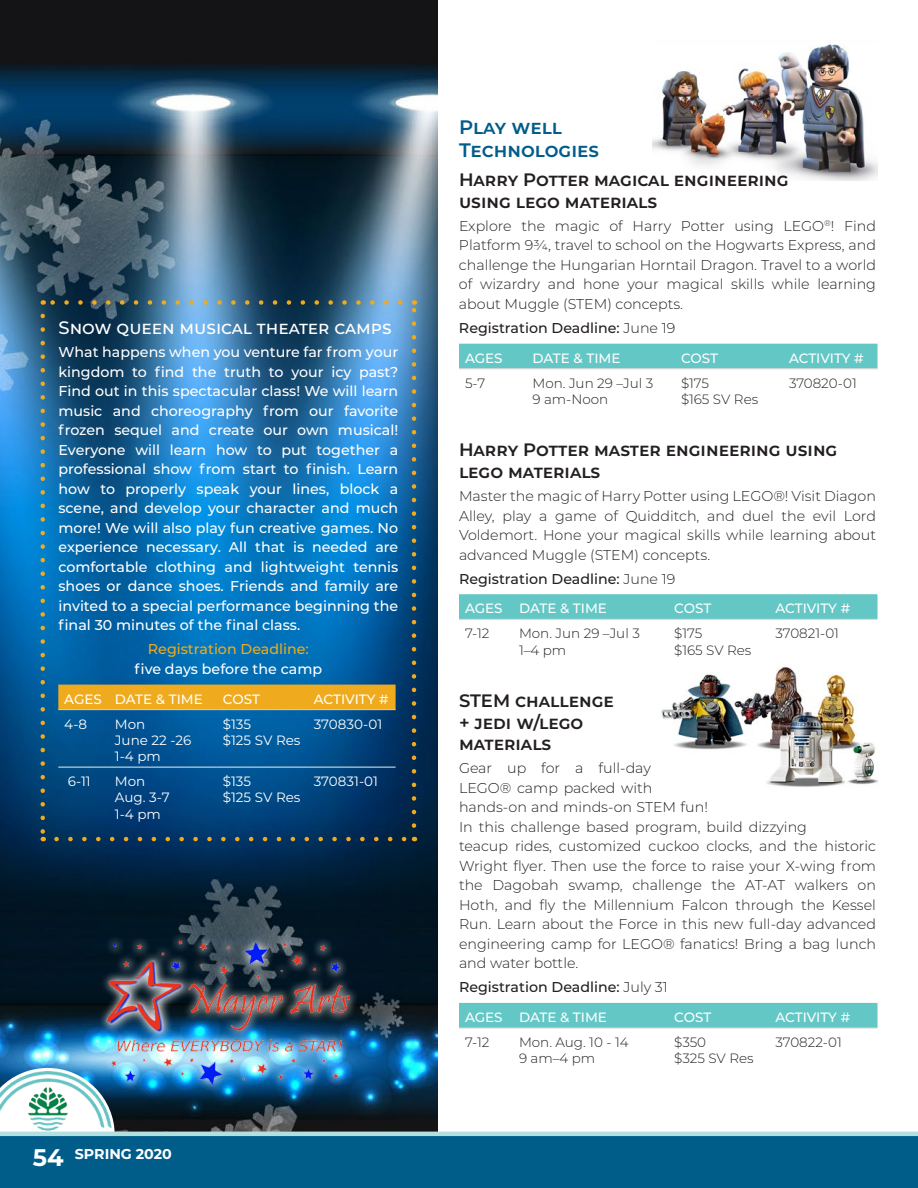
<style>
.page{position:relative;width:918px;height:1188px;background:#fff}
.page>*{position:absolute;margin:0;border:0;box-sizing:border-box;transform-origin:0 0}
.t1{font:600 19.5px/22.5px "Montserrat";color:#005d8a}
.t2{font:600 18px/21.6px "Montserrat";color:#231f20}
.t3{font:500 18px "Montserrat";color:#fff}
.t4{font:300 14.25px/19.5px "Montserrat";color:#231f20;text-align:justify}
.t5{font:500 14.25px/19.5px "Montserrat";color:#fff;text-align:justify}
.t6{font:500 14.25px "Montserrat";color:#231f20}
.t7{font:500 14.25px "Montserrat";color:#efaa1d}
.t8{font:700 14.25px "Montserrat";color:#fff}
.t9{font:300 13.5px/16.2px "Montserrat";color:#231f20}
.t10{font:500 13.5px "Montserrat";letter-spacing:-.005em;color:#fff}
.t11{font:13.5px/16.2px "Montserrat";color:#fff}
.s1{font-size:24px}
.s2{font-weight:300}
</style>
<div class="page">
<img style="left:0;top:0;width:437px;height:1132px">
<img style="left:0;top:1068px;width:115px;height:64px">
<div style="left:0;top:1135px;width:918px;height:53px;background:#005d8a"></div>
<hr style="left:0;top:1132px;width:918px;height:4px;background:#b3dfe0">
<img style="left:661px;top:667px;width:218px;height:120px">
<img style="left:653px;top:40px;width:225px;height:141px">
<div style="left:459px;top:344px;width:419px;height:26px;background:#63c7c6"></div>
<hr style="left:459px;top:368px;width:67px;height:1px;background:#d1d2d4">
<hr style="left:526px;top:368px;width:149px;height:1px;background:#d1d2d4">
<hr style="left:675px;top:368px;width:108px;height:1px;background:#d1d2d4">
<hr style="left:783px;top:368px;width:95px;height:1px;background:#d1d2d4">
<svg style="left:459px;top:594px;width:419px;height:25px;background:#65c7c6"></svg>
<hr style="left:459px;top:619px;width:54px;height:1px;background:#d1d2d4">
<hr style="left:513px;top:619px;width:155px;height:1px;background:#d1d2d4">
<hr style="left:668px;top:619px;width:102px;height:1px;background:#d1d2d4">
<hr style="left:770px;top:619px;width:108px;height:1px;background:#d1d2d4">
<div style="left:459px;top:1003px;width:419px;height:25px;background:#63c7c6"></div>
<hr style="left:459px;top:1028px;width:54px;height:1px;background:#d1d2d4">
<hr style="left:513px;top:1028px;width:155px;height:1px;background:#d1d2d4">
<hr style="left:668px;top:1028px;width:102px;height:1px;background:#d1d2d4">
<hr style="left:770px;top:1028px;width:108px;height:1px;background:#d1d2d4">
<div style="left:58px;top:685px;width:338px;height:24px;background:#efaa1d"></div>
<hr style="left:58px;top:709px;width:51px;height:1px;background:#d1d2d4">
<hr style="left:109px;top:709px;width:108px;height:1px;background:#d1d2d4">
<hr style="left:217px;top:709px;width:91px;height:1px;background:#d1d2d4">
<hr style="left:308px;top:709px;width:88px;height:1px;background:#d1d2d4">
<hr style="left:58px;top:767px;width:51px;height:1px;background:#dff2f1">
<hr style="left:109px;top:767px;width:108px;height:1px;background:#dff2f1">
<hr style="left:217px;top:767px;width:91px;height:1px;background:#dff2f1">
<hr style="left:308px;top:767px;width:88px;height:1px;background:#dff2f1">
<svg style="left:57px;top:837px;width:350px;height:4px"></svg>
<svg style="left:50px;top:300px;width:350px;height:5px;background:#62746e"></svg>
<svg style="left:40px;top:316px;width:5px;height:525px;background:#417685"></svg>
<svg style="left:412px;top:300px;width:4px;height:526px;background:#526863"></svg>
<div style="left:98px;top:932px;width:261px;height:162px;background:#fff;opacity:.89"></div>
<img style="left:107px;top:940px;width:243px;height:146px">
<p class="t3" style="left:58px;top:315px;width:335px">Snow queen musical theater camps</p>
<p class="t5" style="left:58px;top:342px;width:341px">What happens when you venture far from your kingdom to find the truth to your icy past?<br>Find out in this spectacular class! We will learn music and choreography from our favorite frozen sequel and create our own musical!<br>Everyone will learn how to put together a professional show from start to finish. Learn how to properly speak your lines, block a scene, and develop your character and much more! We will also play fun creative games. No experience necessary. All that is needed are comfortable clothing and lightweight tennis shoes or dance shoes. Friends and family are invited to a special performance beginning the final 30 minutes of the final class.</p>
<p class="t7" style="left:148px;top:639px;width:162px">Registration Deadline:</p>
<p class="t5" style="left:135px;top:659px;width:189px">five days before the camp</p>
<p class="t10" style="left:64px;top:689px;width:140px">AGES DATE &amp; TIME</p>
<p class="t10" style="left:223px;top:689px;width:39px">COST</p>
<p class="t10" style="left:314px;top:689px;width:76px">ACTIVITY #</p>
<p class="t11" style="left:64px;top:715px;width:24px">4-8</p>
<p class="t11" style="left:115px;top:715px;width:78px">Mon<br>June 22 -26<br>1-4 pm</p>
<p class="t11" style="left:223px;top:715px;width:79px">$135<br>$125 SV Res</p>
<p class="t11" style="left:314px;top:715px;width:70px">370830-01</p>
<p class="t11" style="left:68px;top:773px;width:24px">6-11</p>
<p class="t11" style="left:115px;top:773px;width:56px">Mon<br>Aug. 3-7<br>1-4 pm</p>
<p class="t11" style="left:223px;top:773px;width:79px">$135<br>$125 SV Res</p>
<p class="t11" style="left:314px;top:773px;width:66px">370831-01</p>
<p class="t8" style="left:33px;top:1144px;width:141px"><span class="s1">54</span> SPRING 2020</p>
<h1 class="t1" style="left:459px;top:115px;width:142px">Play well<br>Technologies</h1>
<p class="t2" style="left:459px;top:168px;width:331px">Harry Potter magical engineering using lego materials</p>
<p class="t4" style="left:459px;top:216px;width:419px">Explore the magic of Harry Potter using LEGO<sup>®</sup>! Find Platform 9¾, travel to school on the Hogwarts Express, and challenge the Hungarian Horntail Dragon. Travel to a world of wizardry and hone your magical skills while learning about Muggle (STEM) concepts.</p>
<p class="t6" style="left:459px;top:318px;width:218px">Registration Deadline: <span class="s2">June 19</span></p>
<p class="t10" style="left:465px;top:349px;width:39px">AGES</p>
<p class="t10" style="left:532px;top:349px;width:89px">DATE &amp; TIME</p>
<p class="t10" style="left:681px;top:349px;width:39px">COST</p>
<p class="t10" style="left:789px;top:349px;width:76px">ACTIVITY #</p>
<p class="t9" style="left:465px;top:374px;width:22px">5-7</p>
<p class="t9" style="left:532px;top:374px;width:122px">Mon. Jun 29 –Jul 3<br>9 am-Noon</p>
<p class="t9" style="left:681px;top:374px;width:79px">$175<br>$165 SV Res</p>
<p class="t9" style="left:789px;top:374px;width:69px">370820-01</p>
<p class="t2" style="left:459px;top:438px;width:380px">Harry Potter master engineering using lego materials</p>
<p class="t4" style="left:459px;top:486px;width:419px">Master the magic of Harry Potter using LEGO®! Visit Diagon Alley, play a game of Quidditch, and duel the evil Lord Voldemort. Hone your magical skills while learning about advanced Muggle (STEM) concepts.</p>
<p class="t6" style="left:459px;top:569px;width:218px">Registration Deadline: <span class="s2">June 19</span></p>
<p class="t10" style="left:465px;top:599px;width:143px">AGES DATE &amp; TIME</p>
<p class="t10" style="left:674px;top:599px;width:39px">COST</p>
<p class="t10" style="left:776px;top:599px;width:76px">ACTIVITY #</p>
<p class="t9" style="left:465px;top:625px;width:26px">7-12</p>
<p class="t9" style="left:519px;top:625px;width:122px">Mon. Jun 29 –Jul 3<br>1–4 pm</p>
<p class="t9" style="left:674px;top:625px;width:79px">$175<br>$165 SV Res</p>
<p class="t9" style="left:776px;top:625px;width:65px">370821-01</p>
<p class="t2" style="left:459px;top:689px;width:156px">STEM challenge + jedi w/lego materials</p>
<p class="t4" style="left:459px;top:758px;width:419px;text-align:left">Gear up for a full-day<br>LEGO® camp packed with<br>hands-on and minds-on STEM fun!<br>In this challenge based program, build dizzying<br>teacup rides, customized cuckoo clocks, and the historic Wright flyer. Then use the force to raise your X-wing from the Dagobah swamp, challenge the AT-AT walkers on Hoth, and fly the Millennium Falcon through the Kessel Run. Learn about the Force in this new full-day advanced engineering camp for LEGO® fanatics! Bring a bag lunch and water bottle.</p>
<p class="t6" style="left:459px;top:977px;width:210px">Registration Deadline: <span class="s2">July 31</span></p>
<p class="t10" style="left:465px;top:1008px;width:143px">AGES DATE &amp; TIME</p>
<p class="t10" style="left:674px;top:1008px;width:39px">COST</p>
<p class="t10" style="left:776px;top:1008px;width:76px">ACTIVITY #</p>
<p class="t9" style="left:465px;top:1034px;width:26px">7-12</p>
<p class="t9" style="left:519px;top:1034px;width:111px">Mon. Aug. 10 - 14<br>9 am–4 pm</p>
<p class="t9" style="left:674px;top:1034px;width:81px">$350<br>$325 SV Res</p>
<p class="t9" style="left:776px;top:1034px;width:68px">370822-01</p>
</div>
